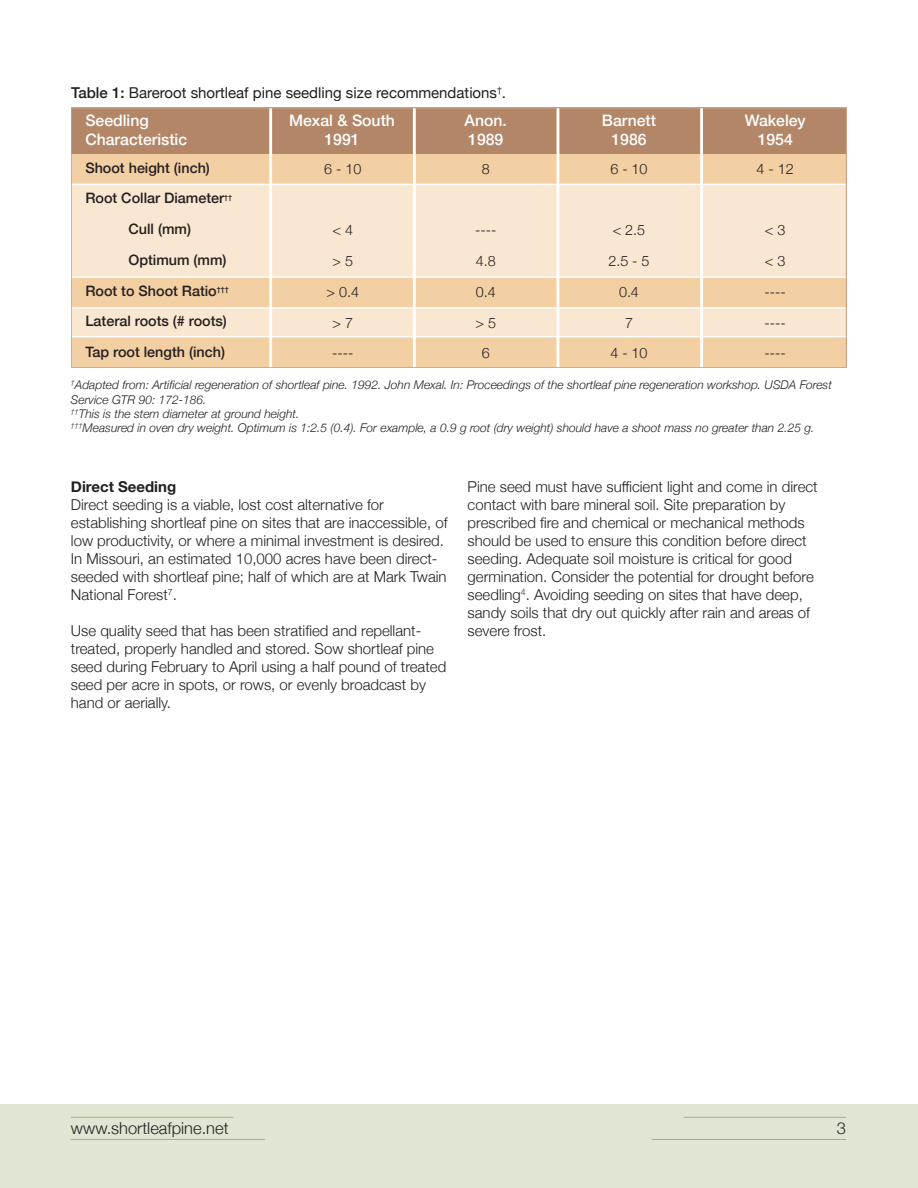
<style>
.page{position:relative;width:918px;height:1188px;background:#fff}
.page>*{position:absolute;margin:0;border:0;box-sizing:border-box;transform-origin:0 0}
.t1{font:300 16.5px "Helvetica Neue";color:#231f20}
.t2{font:500 15.75px/18.9px "Helvetica Neue";color:#fff;text-align:center}
.t3{font:300 15px/18px "Helvetica Neue";color:#231f20}
.t4{font:15px "Helvetica Neue";color:#231f20}
.t5{font:700 15px "Helvetica Neue";color:#231f20}
.t6{font:500 14.4px "Helvetica Neue";color:#231f20}
.t7{font:300 14.4px/30.8px "Helvetica Neue";color:#231f20;text-align:center}
.t8{font:italic 300 12px/14.4px "Helvetica Neue";color:#231f20}
.s1{font-weight:500}
</style>
<div class="page">
<div style="left:0;top:1104px;width:918px;height:84px;background:#dfe7d4"></div>
<hr style="left:70px;top:1139px;width:195px;height:1px;background:#5b8223">
<hr style="left:71px;top:1117px;width:162px;height:1px;background:#5b8223">
<hr style="left:684px;top:1117px;width:162px;height:1px;background:#5b8223">
<hr style="left:652px;top:1139px;width:194px;height:1px;background:#5b8223">
<div style="left:71px;top:337px;width:776px;height:31px;background:#f3cfa4"></div>
<div style="left:71px;top:184px;width:776px;height:93px;background:#f9e7d1"></div>
<div style="left:71px;top:307px;width:776px;height:30px;background:#f9e7d1"></div>
<div style="left:71px;top:108px;width:776px;height:46px;background:#b28667"></div>
<div style="left:71px;top:154px;width:776px;height:31px;background:#f3cfa4"></div>
<div style="left:71px;top:277px;width:776px;height:30px;background:#f3cfa4"></div>
<hr style="left:71px;top:184px;width:776px;height:1px;background:#fff">
<hr style="left:71px;top:276px;width:776px;height:2px;background:#fff">
<hr style="left:71px;top:307px;width:776px;height:2px;background:#fff">
<hr style="left:413px;top:108px;width:3px;height:260px;background:#fff">
<hr style="left:269px;top:108px;width:3px;height:260px;background:#fff">
<hr style="left:557px;top:108px;width:2px;height:260px;background:#fff">
<hr style="left:71px;top:336px;width:776px;height:1px;background:#fff">
<hr style="left:700px;top:108px;width:3px;height:260px;background:#fff">
<div style="left:71px;top:108px;width:776px;height:260px;border:1px solid #c8a386"></div>
<p class="t4" style="left:71px;top:82px;width:437px"><span class="s1">Table 1:</span> Bareroot shortleaf pine seedling size recommendations<sup>†</sup>.</p>
<p class="t2" style="left:85px;top:110px;width:103px;text-align:left">Seedling<br>Characteristic</p>
<p class="t6" style="left:85px;top:156px;width:126px">Shoot height (inch)</p>
<p class="t6" style="left:85px;top:187px;width:148px">Root Collar Diameter<sup>††</sup></p>
<p class="t6" style="left:128px;top:217px;width:64px">Cull (mm)</p>
<p class="t6" style="left:128px;top:248px;width:100px">Optimum (mm)</p>
<p class="t6" style="left:85px;top:279px;width:145px">Root to Shoot Ratio<sup>†††</sup></p>
<p class="t6" style="left:85px;top:310px;width:143px">Lateral roots (# roots)</p>
<p class="t6" style="left:85px;top:340px;width:141px">Tap root length (inch)</p>
<p class="t2" style="left:289px;top:110px;width:107px">Mexal &amp; South<br>1991</p>
<p class="t7" style="left:324px;top:152px;width:39px">6 - 10</p>
<p class="t2" style="left:465px;top:110px;width:44px;text-align:left">Anon.<br>1989</p>
<p class="t7" style="left:482px;top:152px;width:9px">8</p>
<p class="t2" style="left:602px;top:110px;width:56px">Barnett<br>1986</p>
<p class="t7" style="left:610px;top:152px;width:39px">6 - 10</p>
<p class="t2" style="left:745px;top:110px;width:63px">Wakeley<br>1954</p>
<p class="t7" style="left:757px;top:152px;width:39px">4 - 12</p>
<p class="t7" style="left:765px;top:214px;width:23px;text-align:justify">&lt; 3 &lt; 3 ---- ---- ----</p>
<p class="t8" style="left:71px;top:377px;width:763px"><sup>†</sup>Adapted from: Artificial regeneration of shortleaf pine. 1992. John Mexal. In: Proceedings of the shortleaf pine regeneration workshop. USDA Forest<br>Service GTR 90: 172-186.</p>
<p class="t8" style="left:71px;top:406px;width:230px"><sup>††</sup>This is the stem diameter at ground height.</p>
<p class="t8" style="left:71px;top:420px;width:745px"><sup>†††</sup>Measured in oven dry weight. Optimum is 1:2.5 (0.4). For example, a 0.9 g root (dry weight) should have a shoot mass no greater than 2.25 g.</p>
<p class="t7" style="left:608px;top:214px;width:43px">&lt; 2.5<br>2.5 - 5<br>0.4<br>7<br>4 - 10</p>
<p class="t7" style="left:327px;top:214px;width:34px">&lt; 4 &gt; 5 &gt; 0.4 &gt; 7 ----</p>
<p class="t7" style="left:475px;top:214px;width:23px">----<br>4.8<br>0.4 &gt; 5<br>6</p>
<p class="t5" style="left:71px;top:475px;width:107px">Direct Seeding</p>
<p class="t3" style="left:71px;top:494px;width:378px">Direct seeding is a viable, lost cost alternative for establishing shortleaf pine on sites that are inaccessible, of low productivity, or where a minimal investment is desired.<br>In Missouri, an estimated 10,000 acres have been direct&shy;seeded with shortleaf pine; half of which are at Mark Twain National Forest<sup>7</sup>.</p>
<p class="t3" style="left:71px;top:620px;width:377px">Use quality seed that has been stratified and repellant&shy;treated, properly handled and stored. Sow shortleaf pine seed during February to April using a half pound of treated seed per acre in spots, or rows, or evenly broadcast by hand or aerially.</p>
<p class="t3" style="left:468px;top:476px;width:352px">Pine seed must have sufficient light and come in direct contact with bare mineral soil. Site preparation by prescribed fire and chemical or mechanical methods should be used to ensure this condition before direct seeding. Adequate soil moisture is critical for good germination. Consider the potential for drought before seedling<sup>4</sup>. Avoiding seeding on sites that have deep,</p>
<p class="t3" style="left:468px;top:602px;width:344px">sandy soils that dry out quickly after rain and areas of severe frost.</p>
<p class="t1" style="left:71px;top:1114px;width:159px">www.shortleafpine.net</p>
<p class="t1" style="left:837px;top:1115px;width:11px">3</p>
</div>
